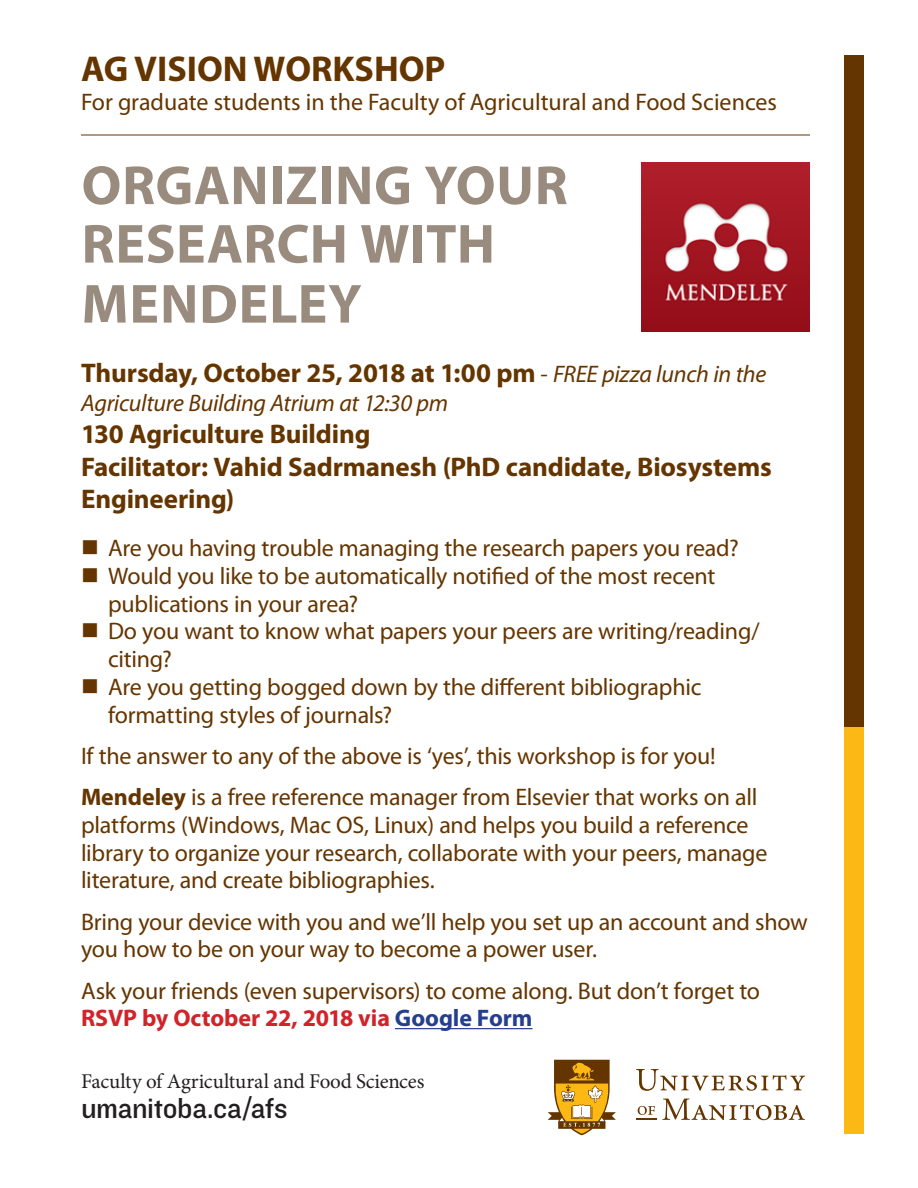
<style>
.page{position:relative;width:918px;height:1188px;background:#fff}
.page>*{position:absolute;margin:0;border:0;box-sizing:border-box;transform-origin:0 0}
.t1{font:700 55.5px/59.2px "Myriad Pro";letter-spacing:.01em;color:#998b7d}
.t2{font:700 36px "Myriad Pro";color:#653500}
.t3{font:30px "Knockout 31 Junior Middlewt";letter-spacing:-.01em;color:#231f20}
.t4{font:700 27px/32.4px "Myriad Pro";letter-spacing:-.005em;color:#653500}
.t5{font:24px/27.8px "Myriad Pro";letter-spacing:-.01em;color:#653500}
.t6{font:italic 24px "Myriad Pro";letter-spacing:-.015em;color:#653500}
.t7{font:21px "Minion Pro";letter-spacing:-.01em;color:#231f20}
.s1{font-weight:400;font-size:24px}
.s2{font-weight:400;font-style:italic;font-size:24px}
.s3{font-weight:700}
.s4{font-weight:700;color:#d1232a}
.s5{font-weight:700;color:#253f8e}
</style>
<div class="page">
<svg style="left:636px;top:1069px;width:169px;height:22px"></svg>
<svg style="left:636px;top:1099px;width:169px;height:21px"></svg>
<svg style="left:547px;top:1059px;width:69px;height:77px"></svg>
<div style="left:845px;top:56px;width:19px;height:673px;background:#653500"></div>
<hr style="left:395px;top:1028px;width:138px;height:1px;background:#253f8e">
<div style="left:845px;top:728px;width:19px;height:406px;background:#fcb814"></div>
<img style="left:642px;top:163px;width:168px;height:168px">
<hr style="left:81px;top:135px;width:729px;height:1px;background:#653500">
<p class="t2" style="left:81px;top:45px;width:366px">AG VISION WORKSHOP</p>
<p class="t5" style="left:81px;top:88px;width:698px">For graduate students in the Faculty of Agricultural and Food Sciences</p>
<p class="t1" style="left:82px;top:154px;width:488px">ORGANIZING YOUR<br>RESEARCH WITH<br>MENDELEY</p>
<p class="t4" style="left:81px;top:356px;width:687px">Thursday, October 25, 2018 at 1:00 pm <span class="s1">-</span> <span class="s2">FREE pizza lunch in the</span></p>
<p class="t6" style="left:81px;top:388px;width:369px">Agriculture Building Atrium at 12:30 pm</p>
<p class="t4" style="left:81px;top:417px;width:291px">130 Agriculture Building</p>
<p class="t4" style="left:81px;top:449px;width:692px">Facilitator: Vahid Sadrmanesh (PhD candidate, Biosystems<br>Engineering)</p>
<p class="t5" style="left:108px;top:534px;width:632px">Are you having trouble managing the research papers you read?</p>
<p class="t5" style="left:108px;top:561px;width:609px">Would you like to be automatically notified of the most recent publications in your area?</p>
<p class="t5" style="left:108px;top:617px;width:653px">Do you want to know what papers your peers are writing/reading/ citing?</p>
<p class="t5" style="left:108px;top:672px;width:595px">Are you getting bogged down by the different bibliographic formatting styles of journals?</p>
<p class="t5" style="left:81px;top:741px;width:636px">If the answer to any of the above is ‘yes’, this workshop is for you!</p>
<p class="t5" style="left:81px;top:783px;width:688px"><span class="s3">Mendeley</span> is a free reference manager from Elsevier that works on all platforms (Windows, Mac OS, Linux) and helps you build a reference library to organize your research, collaborate with your peers, manage literature, and create bibliographies.</p>
<p class="t5" style="left:81px;top:907px;width:728px">Bring your device with you and we’ll help you set up an account and show you how to be on your way to become a power user.</p>
<p class="t5" style="left:81px;top:976px;width:681px">Ask your friends (even supervisors) to come along. But don’t forget to<br><span class="s4">RSVP by October 22, 2018 via</span> <span class="s5">Google Form</span></p>
<p class="t7" style="left:81px;top:1067px;width:345px">Faculty of Agricultural and Food Sciences</p>
<p class="t3" style="left:81px;top:1087px;width:208px">umanitoba.ca/afs</p>
</div>
